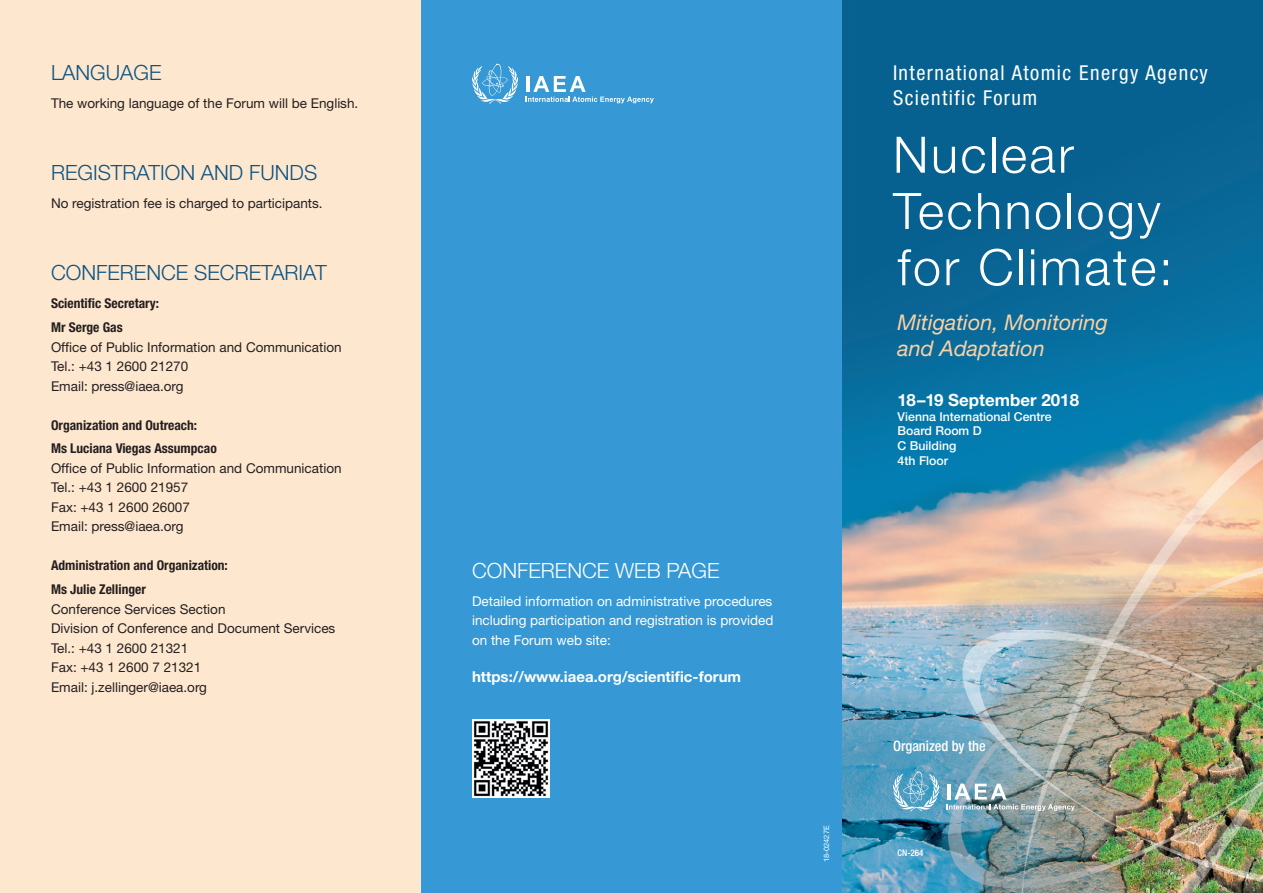
<style>
.page{position:relative;width:1263px;height:893px;background:#fff}
.page>*{position:absolute;margin:0;border:0;box-sizing:border-box;transform-origin:0 0}
.t1{font:300 50.25px/56.2px "Helvetica Neue";letter-spacing:.05em;color:#fff}
.t2{font:italic 21.6px/26px "Helvetica Neue";color:#fdd2a5}
.t3{font:300 21px "Helvetica Neue";color:#0a5383}
.t4{font:300 21px "Helvetica Neue";color:#fff}
.t5{font:condensed 20.55px/24.6px "Helvetica Neue";letter-spacing:.07em;color:#fff}
.t6{font:700 16.95px "Helvetica Neue";color:#fff}
.t7{font:700 15px "Helvetica Neue";color:#fff}
.t8{font:500 condensed 14.4px "Helvetica Neue";color:#fff}
.t9{font:13.5px/19.5px "Helvetica Neue";color:#231f20}
.t10{font:700 condensed 13.5px/23.7px "Helvetica Neue";color:#231f20}
.t11{font:13.5px/19.5px "Helvetica Neue";color:#fff;text-align:justify}
.t12{font:500 12.3px/14.7px "Helvetica Neue";color:#fff}
.t13{font:500 condensed 9px "Helvetica Neue";color:#fff}
.t14{font:7.5px "Helvetica Neue";color:#fff}
</style>
<div class="page">
<div style="left:421px;top:0;width:434px;height:893px;background:#3698d4"></div>
<div style="left:0;top:0;width:421px;height:893px;background:#fee7cf"></div>
<img style="left:842px;top:0;width:421px;height:893px">
<svg style="left:893px;top:771px;width:46px;height:40px;background:#71b2ce"></svg>
<img style="left:947px;top:784px;width:128px;height:27px">
<svg style="left:472px;top:64px;width:46px;height:40px"></svg>
<svg style="left:526px;top:76px;width:128px;height:27px"></svg>
<img style="left:472px;top:720px;width:78px;height:78px">
<h3 class="t3" style="left:51px;top:60px;width:112px">LANGUAGE</h3>
<p class="t9" style="left:51px;top:94px;width:309px">The working language of the Forum will be English.</p>
<h3 class="t3" style="left:51px;top:160px;width:268px">REGISTRATION AND FUNDS</h3>
<p class="t9" style="left:51px;top:194px;width:273px">No registration fee is charged to participants.</p>
<h3 class="t3" style="left:51px;top:260px;width:277px">CONFERENCE SECRETARIAT</h3>
<p class="t10" style="left:51px;top:291px;width:110px">Scientific Secretary:<br>Mr Serge Gas</p>
<p class="t9" style="left:51px;top:337px;width:292px">Office of Public Information and Communication<br>Tel.: +43 1 2600 21270<br>Email: press@iaea.org</p>
<p class="t10" style="left:51px;top:413px;width:167px">Organization and Outreach:<br>Ms Luciana Viegas Assumpcao</p>
<p class="t9" style="left:51px;top:458px;width:292px">Office of Public Information and Communication<br>Tel.: +43 1 2600 21957<br>Fax: +43 1 2600 26007<br>Email: press@iaea.org</p>
<p class="t10" style="left:51px;top:553px;width:178px">Administration and Organization:<br>Ms Julie Zellinger</p>
<p class="t9" style="left:51px;top:599px;width:286px">Conference Services Section<br>Division of Conference and Document Services<br>Tel.: +43 1 2600 21321<br>Fax: +43 1 2600 7 21321<br>Email: j.zellinger@iaea.org</p>
<h3 class="t4" style="left:472px;top:557px;width:249px">CONFERENCE WEB PAGE</h3>
<p class="t11" style="left:472px;top:591px;width:303px">Detailed information on administrative procedures including participation and registration is provided on the Forum web site:</p>
<p class="t7" style="left:472px;top:668px;width:271px">https://www.iaea.org/scientific-forum</p>
<p class="t14" style="left:822px;top:862px;width:38px;rotate:-90deg">18-02427E</p>
<h3 class="t5" style="left:893px;top:60px;width:316px">International Atomic Energy Agency<br>Scientific Forum</h3>
<h1 class="t1" style="left:893px;top:126px;width:281px">Nuclear<br>Technology for Climate:</h1>
<h2 class="t2" style="left:898px;top:309px;width:212px">Mitigation, Monitoring and Adaptation</h2>
<p class="t6" style="left:898px;top:389px;width:183px">18–19 September 2018</p>
<p class="t12" style="left:898px;top:409px;width:155px">Vienna International Centre<br>Board Room D<br>C Building<br>4th Floor</p>
<p class="t8" style="left:893px;top:737px;width:94px">Organized by the</p>
<p class="t13" style="left:898px;top:847px;width:27px">CN-264</p>
</div>
